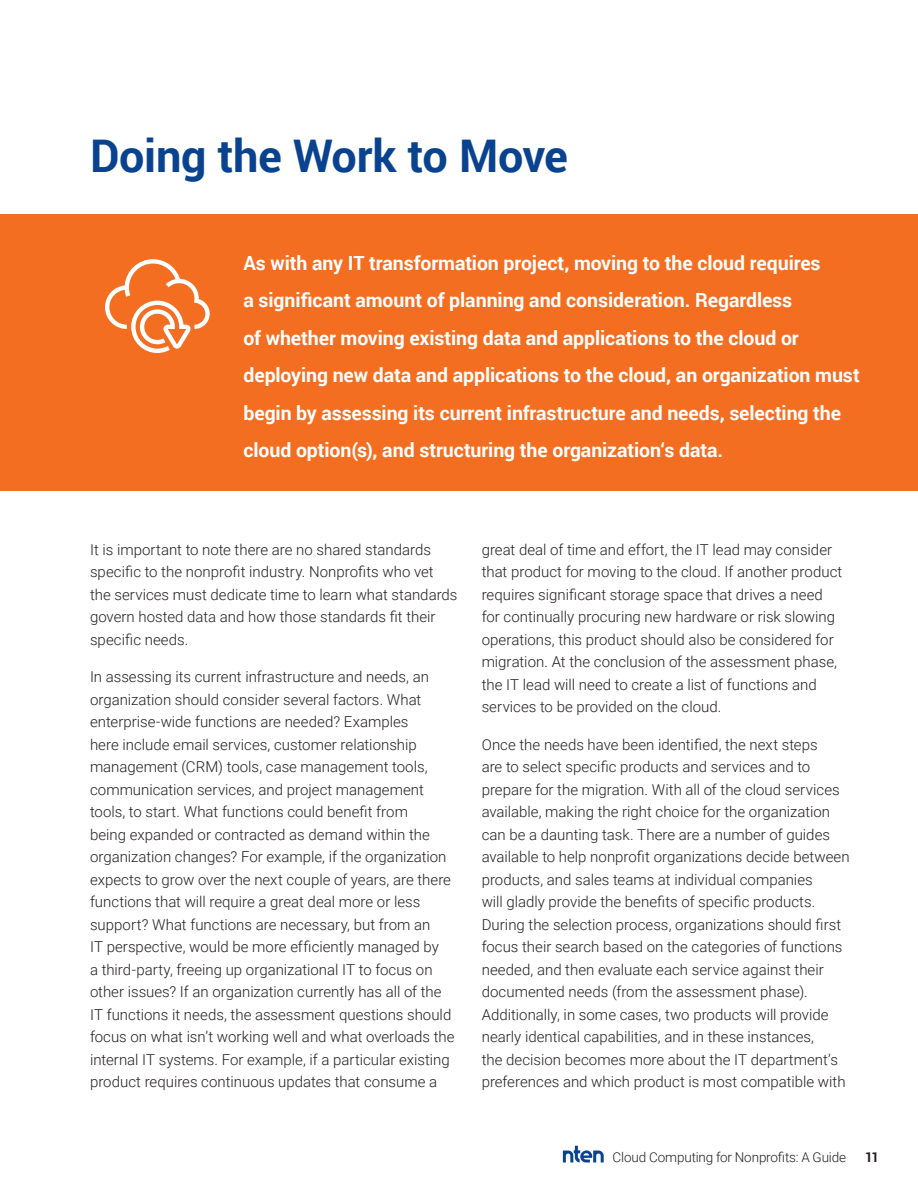
<style>
.page{position:relative;width:918px;height:1188px;background:#fff}
.page>*{position:absolute;margin:0;border:0;box-sizing:border-box;transform-origin:0 0}
.Headline_30{font:700 45px "Roboto";letter-spacing:-.01em;color:#09428e}
.Headline_17_20_Left{font:700 19.5px/37.5px "Roboto";letter-spacing:-.005em;color:#fff}
.Copy_Text_10_14_Full{font:300 15px/22.5px "Roboto";color:#231f20}
.t1{font:300 13.5px "Roboto";letter-spacing:-.01em;color:#231f20}
.t2{font:700 13.5px "Roboto";color:#231f20}
</style>
<div class="page">
<svg style="left:563px;top:1146px;width:41px;height:16px"></svg>
<div style="left:0;top:215px;width:918px;height:276px;background:#f36e21"></div>
<svg style="left:105px;top:259px;width:105px;height:94px"></svg>
<p class="Headline_30" style="left:90px;top:125px;width:479px">Doing the Work to Move</p>
<p class="Headline_17_20_Left" style="left:243px;top:244px;width:618px">As with any IT transformation project, moving to the cloud requires<br>a significant amount of planning and consideration. Regardless<br>of whether moving existing data and applications to the cloud or deploying new data and applications to the cloud, an organization must begin by assessing its current infrastructure and needs, selecting the cloud option(s), and structuring the organization‘s data.</p>
<p class="Copy_Text_10_14_Full" style="left:90px;top:538px;width:369px">It is important to note there are no shared standards specific to the nonprofit industry. Nonprofits who vet the services must dedicate time to learn what standards govern hosted data and how those standards fit their specific needs.</p>
<p class="Copy_Text_10_14_Full" style="left:90px;top:665px;width:366px">In assessing its current infrastructure and needs, an organization should consider several factors. What enterprise-wide functions are needed? Examples<br>here include email services, customer relationship management (CRM) tools, case management tools, communication services, and project management tools, to start. What functions could benefit from<br>being expanded or contracted as demand within the organization changes? For example, if the organization expects to grow over the next couple of years, are there functions that will require a great deal more or less support? What functions are necessary, but from an<br>IT perspective, would be more efficiently managed by<br>a third-party, freeing up organizational IT to focus on other issues? If an organization currently has all of the IT functions it needs, the assessment questions should focus on what isn’t working well and what overloads the internal IT systems. For example, if a particular existing product requires continuous updates that consume a</p>
<p class="Copy_Text_10_14_Full" style="left:482px;top:538px;width:362px">great deal of time and effort, the IT lead may consider that product for moving to the cloud. If another product requires significant storage space that drives a need for continually procuring new hardware or risk slowing operations, this product should also be considered for migration. At the conclusion of the assessment phase, the IT lead will need to create a list of functions and services to be provided on the cloud.</p>
<p class="Copy_Text_10_14_Full" style="left:482px;top:733px;width:369px">Once the needs have been identified, the next steps<br>are to select specific products and services and to prepare for the migration. With all of the cloud services available, making the right choice for the organization can be a daunting task. There are a number of guides available to help nonprofit organizations decide between products, and sales teams at individual companies<br>will gladly provide the benefits of specific products.<br>During the selection process, organizations should first focus their search based on the categories of functions needed, and then evaluate each service against their documented needs (from the assessment phase).<br>Additionally, in some cases, two products will provide nearly identical capabilities, and in these instances,<br>the decision becomes more about the IT department’s preferences and which product is most compatible with</p>
<p class="t1" style="left:613px;top:1148px;width:235px">Cloud Computing for Nonprofits: A Guide</p>
<p class="t2" style="left:865px;top:1148px;width:16px">11</p>
</div>
